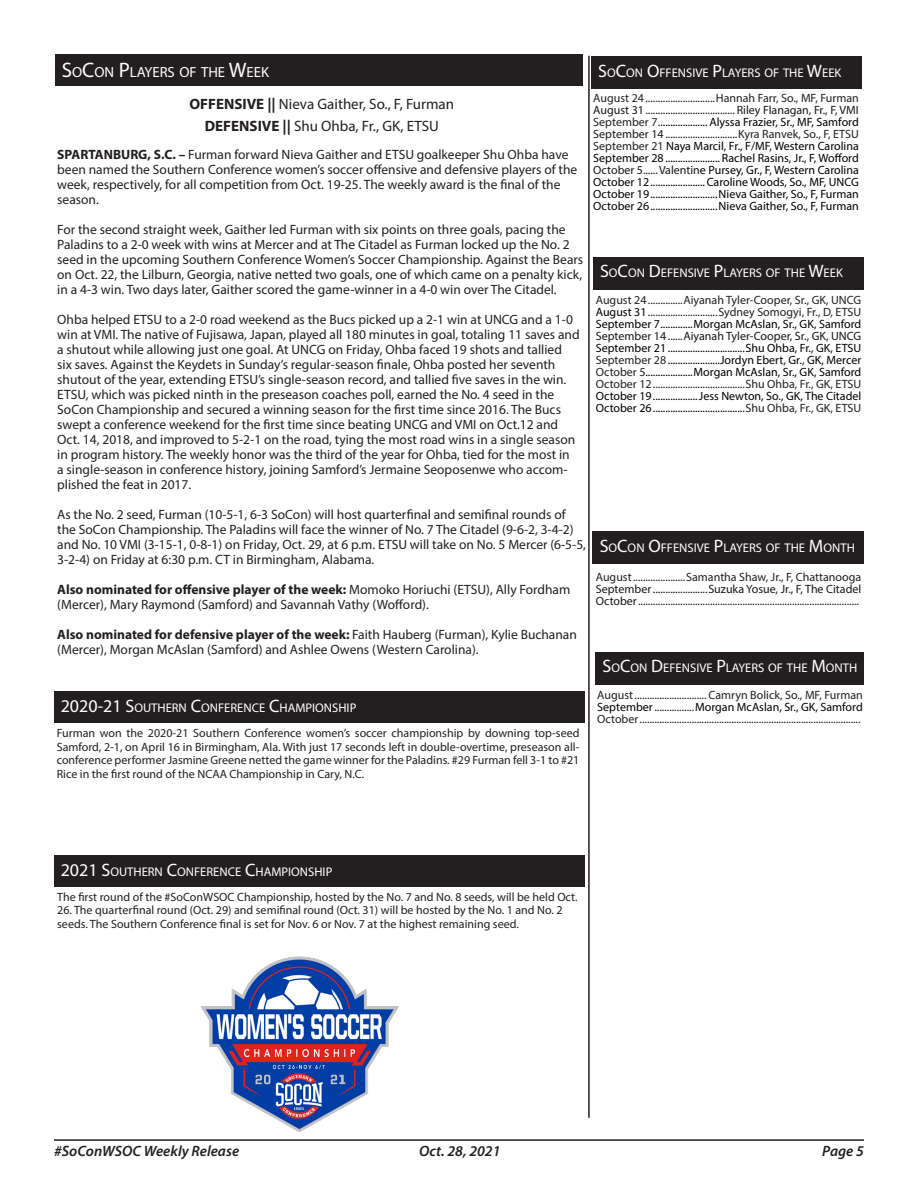
<style>
.page{position:relative;width:918px;height:1188px;background:#fff}
.page>*{position:absolute;margin:0;border:0;box-sizing:border-box;transform-origin:0 0}
.t1{font:15px "Myriad Pro";color:#231f20}
.t2{font:italic 600 15px "Myriad Pro";color:#231f20}
.t3{font:14.7px "Myriad Pro";color:#fff}
.t4{font:13.5px/15px "Myriad Pro";color:#231f20}
.t5{font:12.6px "Myriad Pro";color:#fff}
.stats4{font:12px/13.5px "Myriad Pro";color:#231f20}
.stats4-2{font:12px "Myriad Pro";color:#000}
.stats4-3{font:12px "Myriad Pro";color:#15171a}
.s1{font-size:21px}
.s2{font-weight:700}
.s3{font-size:18px}
.s4{color:#231f20}
.s5{color:#15171a}
.s6{color:#000}
</style>
<div class="page">
<hr style="left:54px;top:1139px;width:810px;height:2px;background:#231f20">
<div style="left:593px;top:531px;width:271px;height:33px;background:#231f20"></div>
<hr style="left:588px;top:56px;width:2px;height:1062px;background:#231f20">
<div style="left:596px;top:652px;width:268px;height:33px;background:#231f20"></div>
<div style="left:593px;top:257px;width:271px;height:33px;background:#231f20"></div>
<div style="left:55px;top:54px;width:527px;height:32px;background:#231f20"></div>
<div style="left:54px;top:855px;width:531px;height:32px;background:#231f20"></div>
<img style="left:200px;top:956px;width:199px;height:176px">
<div style="left:54px;top:692px;width:531px;height:31px;background:#231f20"></div>
<div style="left:591px;top:56px;width:271px;height:33px;background:#231f20"></div>
<p class="t3" style="left:62px;top:63px;width:209px"><span class="s1">S</span>O<span class="s1">C</span>ON <span class="s1">P</span>LAYERS OF THE <span class="s1">W</span>EEK</p>
<p class="t1" style="left:189px;top:94px;width:266px"><span class="s2">OFFENSIVE ||</span> Nieva Gaither, So., F, Furman</p>
<p class="t1" style="left:205px;top:117px;width:235px"><span class="s2">DEFENSIVE ||</span> Shu Ohba, Fr., GK, ETSU</p>
<p class="t4" style="left:57px;top:147px;width:522px"><span class="s2">SPARTANBURG, S.C. –</span> Furman forward Nieva Gaither and ETSU goalkeeper Shu Ohba have been named the Southern Conference women’s soccer offensive and defensive players of the week, respectively, for all competition from Oct. 19-25. The weekly award is the final of the season.</p>
<p class="t4" style="left:57px;top:222px;width:528px">For the second straight week, Gaither led Furman with six points on three goals, pacing the Paladins to a 2-0 week with wins at Mercer and at The Citadel as Furman locked up the No. 2 seed in the upcoming Southern Conference Women’s Soccer Championship. Against the Bears on Oct. 22, the Lilburn, Georgia, native netted two goals, one of which came on a penalty kick, in a 4-3 win. Two days later, Gaither scored the game-winner in a 4-0 win over The Citadel.</p>
<p class="t4" style="left:57px;top:312px;width:524px">Ohba helped ETSU to a 2-0 road weekend as the Bucs picked up a 2-1 win at UNCG and a 1-0 win at VMI. The native of Fujisawa, Japan, played all 180 minutes in goal, totaling 11 saves and a shutout while allowing just one goal. At UNCG on Friday, Ohba faced 19 shots and tallied six saves. Against the Keydets in Sunday’s regular-season finale, Ohba posted her seventh shutout of the year, extending ETSU’s single-season record, and tallied five saves in the win.<br>ETSU, which was picked ninth in the preseason coaches poll, earned the No. 4 seed in the SoCon Championship and secured a winning season for the first time since 2016. The Bucs swept a conference weekend for the first time since beating UNCG and VMI on Oct.12 and Oct. 14, 2018, and improved to 5-2-1 on the road, tying the most road wins in a single season in program history. The weekly honor was the third of the year for Ohba, tied for the most in<br>a single-season in conference history, joining Samford’s Jermaine Seoposenwe who accom&shy;plished the feat in 2017.</p>
<p class="t4" style="left:57px;top:507px;width:530px">As the No. 2 seed, Furman (10-5-1, 6-3 SoCon) will host quarterfinal and semifinal rounds of the SoCon Championship. The Paladins will face the winner of No. 7 The Citadel (9-6-2, 3-4-2) and No. 10 VMI (3-15-1, 0-8-1) on Friday, Oct. 29, at 6 p.m. ETSU will take on No. 5 Mercer (6-5-5, 3-2-4) on Friday at 6:30 p.m. CT in Birmingham, Alabama.</p>
<p class="t4" style="left:57px;top:582px;width:515px"><span class="s2">Also nominated for offensive player of the week:</span> Momoko Horiuchi (ETSU), Ally Fordham (Mercer), Mary Raymond (Samford) and Savannah Vathy (Wofford).</p>
<p class="t4" style="left:57px;top:627px;width:521px"><span class="s2">Also nominated for defensive player of the week:</span> Faith Hauberg (Furman), Kylie Buchanan (Mercer), Morgan McAslan (Samford) and Ashlee Owens (Western Carolina).</p>
<p class="t5" style="left:61px;top:700px;width:297px"><span class="s3">2020-21 S</span>OUTHERN <span class="s3">C</span>ONFERENCE <span class="s3">C</span>HAMPIONSHIP</p>
<p class="stats4" style="left:57px;top:726px;width:524px;text-align:justify">Furman won the 2020-21 Southern Conference women’s soccer championship by downing top-seed Samford, 2-1, on April 16 in Birmingham, Ala. With just 17 seconds left in double-overtime, preseason all&shy;conference performer Jasmine Greene netted the game winner for the Paladins. #29 Furman fell 3-1 to #21<br>Rice in the first round of the NCAA Championship in Cary, N.C.</p>
<p class="t5" style="left:598px;top:65px;width:245px"><span class="s3">S</span>O<span class="s3">C</span>ON <span class="s3">O</span>FFENSIVE <span class="s3">P</span>LAYERS OF THE <span class="s3">W</span>EEK</p>
<p class="stats4" style="left:593px;top:91px;width:267px">August 24............................Hannah Farr, So., MF, Furman</p>
<p class="stats4-3" style="left:593px;top:103px;width:267px">August 31.................................... Riley Flanagan, Fr., F, VMI</p>
<p class="stats4-2" style="left:593px;top:115px;width:267px"><span class="s4">September 7</span>.................... Alyssa Frazier, Sr., MF, Samford</p>
<p class="stats4-3" style="left:593px;top:127px;width:267px">September 14 .............................<span class="s4">Kyra Ranvek, So., F, ETSU</span></p>
<p class="stats4-2" style="left:593px;top:139px;width:267px"><span class="s4">September 21</span> Naya Marcil, Fr., F/MF, Western Carolina</p>
<p class="stats4-2" style="left:593px;top:151px;width:267px">September 28 ...................... Rachel Rasins, Jr., F, Wofford</p>
<p class="stats4-2" style="left:593px;top:163px;width:267px"><span class="s5">October 5......Valentin</span>e Pursey, Gr., F, Western Carolina</p>
<p class="stats4-2" style="left:593px;top:175px;width:267px">October 12......................Caroline Woods, So., MF, UNCG</p>
<p class="stats4-2" style="left:593px;top:187px;width:267px">October 19...........................Nieva Gaither, So., F, Furman</p>
<p class="stats4-2" style="left:593px;top:199px;width:267px">October 26...........................Nieva Gaither, So., F, Furman</p>
<p class="t5" style="left:600px;top:265px;width:244px"><span class="s3">S</span>O<span class="s3">C</span>ON <span class="s3">D</span>EFENSIVE <span class="s3">P</span>LAYERS OF THE <span class="s3">W</span>EEK</p>
<p class="stats4" style="left:596px;top:293px;width:267px">August 24..............Aiyanah Tyler-Cooper, Sr., GK, UNCG</p>
<p class="stats4" style="left:596px;top:305px;width:267px"><span class="s6">August 31</span>............................Sydney Somogyi, Fr., D, ETSU</p>
<p class="stats4-2" style="left:596px;top:316px;width:267px">September 7.............Morgan McAslan, Sr., GK, Samford</p>
<p class="stats4-3" style="left:596px;top:328px;width:267px">September 14 ......Aiyanah Tyler-Cooper, Sr., GK, UNCG</p>
<p class="stats4-2" style="left:596px;top:340px;width:267px">September 21 ...............................Shu Ohba, Fr., GK, ETSU</p>
<p class="stats4-2" style="left:596px;top:352px;width:267px"><span class="s4">September 28</span> .....................Jordyn Ebert, Gr., GK, Mercer</p>
<p class="stats4-2" style="left:596px;top:364px;width:267px"><span class="s4">October 5</span>...................Morgan McAslan, Sr., GK, Samford</p>
<p class="stats4" style="left:596px;top:377px;width:267px">October 12.....................................Shu Ohba, Fr., GK, ETSU</p>
<p class="stats4-2" style="left:596px;top:388px;width:267px">October 19..................Jess Newton, So., GK, The Citadel</p>
<p class="stats4-2" style="left:596px;top:400px;width:267px">October 26.....................................<span class="s4">Shu Ohba, Fr., GK, ETSU</span></p>
<p class="t5" style="left:600px;top:540px;width:257px"><span class="s3">S</span>O<span class="s3">C</span>ON <span class="s3">O</span>FFENSIVE <span class="s3">P</span>LAYERS OF THE <span class="s3">M</span>ONTH</p>
<p class="stats4" style="left:596px;top:570px;width:267px">August.....................Samantha Shaw, Jr., F, Chattanooga</p>
<p class="stats4-3" style="left:596px;top:582px;width:267px">September......................Suzuka Yosue, Jr., F, The Citadel</p>
<p class="stats4" style="left:596px;top:594px;width:265px"><span class="s5">October</span>.........................................................................................</p>
<p class="t5" style="left:603px;top:660px;width:256px"><span class="s3">S</span>O<span class="s3">C</span>ON <span class="s3">D</span>EFENSIVE <span class="s3">P</span>LAYERS OF THE <span class="s3">M</span>ONTH</p>
<p class="stats4" style="left:597px;top:688px;width:267px">August............................. Camryn Bolick, So., MF, Furman</p>
<p class="stats4-2" style="left:597px;top:699px;width:267px">September<span class="s4">................</span>Morgan McAslan, Sr., GK, Samford</p>
<p class="stats4" style="left:597px;top:712px;width:265px">October.........................................................................................</p>
<p class="t5" style="left:61px;top:864px;width:273px"><span class="s3">2021 S</span>OUTHERN <span class="s3">C</span>ONFERENCE <span class="s3">C</span>HAMPIONSHIP</p>
<p class="stats4" style="left:57px;top:890px;width:522px">The first round of the #SoConWSOC Championship, hosted by the No. 7 and No. 8 seeds, will be held Oct.</p>
<p class="stats4" style="left:57px;top:903px;width:507px">26. The quarterfinal round (Oct. 29) and semifinal round (Oct. 31) will be hosted by the No. 1 and No. 2 seeds. The Southern Conference final is set for Nov. 6 or Nov. 7 at the highest remaining seed.</p>
<p class="t2" style="left:54px;top:1142px;width:187px">#SoConWSOC Weekly Release</p>
<p class="t2" style="left:419px;top:1142px;width:83px">Oct. 28, 2021</p>
<p class="t2" style="left:822px;top:1142px;width:43px">Page 5</p>
</div>
